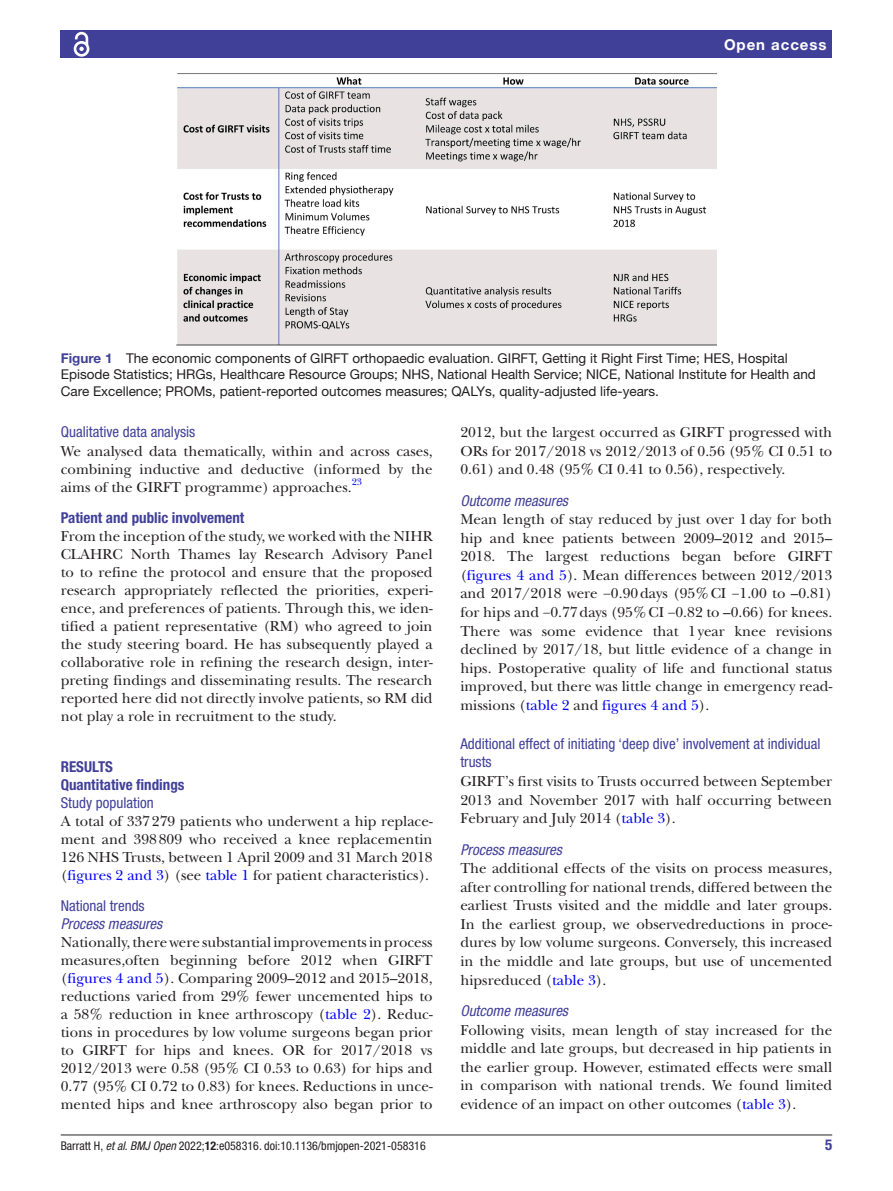
<style>
.page{position:relative;width:893px;height:1191px;background:#fff}
.page>*{position:absolute;margin:0;border:0;box-sizing:border-box;transform-origin:0 0}
.t1{font:15px/18px "New Baskerville";color:#231f20;text-align:justify}
.t2{font:condensed 15px/18px "Helvetica Neue LT Std";color:#414099}
.t3{font:italic condensed 15px "Helvetica Neue LT Std";color:#414099}
.t4{font:700 condensed 15px/18px "Helvetica Neue LT Std";color:#414099}
.t5{font:700 15px "Helvetica Neue LT Std";letter-spacing:.065em;color:#fff}
.t6{font:13.5px/16.2px "Helvetica Neue LT Std";color:#231f20}
.t7{font:condensed 12px "Helvetica Neue LT Std";color:#231f20}
.t8{font:9.9px "New Baskerville";color:#00f}
.s1{font-weight:700;color:#414099}
.s2{color:#00f}
.s3{font-style:italic}
.s4{font-weight:700}
</style>
<div class="page">
<hr style="left:61px;top:1134px;width:771px;height:1px;background:#231f20">
<div style="left:61px;top:31px;width:771px;height:27px;background:#414099"></div>
<svg style="left:73px;top:31px;width:17px;height:26px"></svg>
<img style="left:176px;top:73px;width:540px;height:272px">
<p class="t5" style="left:724px;top:35px;width:104px">Open access</p>
<p class="t6" style="left:61px;top:350px;width:757px"><span class="s1">Figure 1</span> The economic components of GIRFT orthopaedic evaluation. GIRFT, Getting it Right First Time; HES, Hospital<br>Episode Statistics; HRGs, Healthcare Resource Groups; NHS, National Health Service; NICE, National Institute for Health and<br>Care Excellence; PROMs, patient-reported outcomes measures; QALYs, quality-adjusted life-years.</p>
<p class="t2" style="left:61px;top:423px;width:136px">Qualitative data analysis</p>
<p class="t1" style="left:61px;top:442px;width:373px">We analysed data thematically, within and across cases, combining inductive and deductive (informed by the aims of the GIRFT programme) approaches.</p>
<p class="t8" style="left:352px;top:476px;width:12px">23</p>
<p class="t4" style="left:61px;top:508px;width:185px">Patient and public involvement</p>
<p class="t1" style="left:61px;top:527px;width:373px">From the inception of the study, we worked with the NIHR CLAHRC North Thames lay Research Advisory Panel to to refine the protocol and ensure that the proposed research appropriately reflected the priorities, experi&shy;ence, and preferences of patients. Through this, we iden&shy;tified a patient representative (RM) who agreed to join the study steering board. He has subsequently played a collaborative role in refining the research design, inter&shy;preting findings and disseminating results. The research reported here did not directly involve patients, so RM did not play a role in recruitment to the study.</p>
<p class="t4" style="left:61px;top:757px;width:125px">RESULTS<br>Quantitative findings</p>
<p class="t2" style="left:61px;top:793px;width:95px">Study population</p>
<p class="t1" style="left:61px;top:812px;width:373px">A total of 337279 patients who underwent a hip replace&shy;ment and 398809 who received a knee replacementin 126 NHS Trusts, between 1 April 2009 and 31 March 2018 (<span class="s2">figures 2 and 3</span>) (see <span class="s2">table 1</span> for patient characteristics).</p>
<p class="t2" style="left:61px;top:897px;width:85px">National trends</p>
<p class="t3" style="left:61px;top:915px;width:103px">Process measures</p>
<p class="t1" style="left:61px;top:933px;width:373px">Nationally, there were substantial improvements in process measures,often beginning before 2012 when GIRFT (<span class="s2">figures 4 and 5</span>). Comparing 2009–2012 and 2015–2018, reductions varied from 29% fewer uncemented hips to a 58% reduction in knee arthroscopy (<span class="s2">table 2</span>). Reduc&shy;tions in procedures by low volume surgeons began prior to GIRFT for hips and knees. OR for 2017/2018 vs 2012/2013 were 0.58 (95% CI 0.53 to 0.63) for hips and 0.77 (95% CI 0.72 to 0.83) for knees. Reductions in unce&shy;mented hips and knee arthroscopy also began prior to</p>
<p class="t1" style="left:460px;top:423px;width:373px;line-height:18.6px">2012, but the largest occurred as GIRFT progressed with ORs for 2017/2018 vs 2012/2013 of 0.56 (95% CI 0.51 to 0.61) and 0.48 (95% CI 0.41 to 0.56), respectively.</p>
<p class="t3" style="left:460px;top:491px;width:109px">Outcome measures</p>
<p class="t1" style="left:460px;top:510px;width:373px;line-height:18.6px">Mean length of stay reduced by just over 1day for both hip and knee patients between 2009–2012 and 2015– 2018. The largest reductions began before GIRFT (<span class="s2">figures 4 and 5</span>). Mean differences between 2012/2013 and 2017/2018 were −0.90days (95%CI −1.00 to –0.81) for hips and −0.77days (95%CI −0.82 to –0.66) for knees.<br>There was some evidence that 1year knee revisions declined by 2017/18, but little evidence of a change in hips. Postoperative quality of life and functional status improved, but there was little change in emergency read&shy;missions (<span class="s2">table 2</span> and <span class="s2">figures 4 and 5</span>).</p>
<p class="t2" style="left:460px;top:735px;width:362px">Additional effect of initiating ‘deep dive’ involvement at individual trusts</p>
<p class="t1" style="left:460px;top:772px;width:373px;line-height:18.6px">GIRFT’s first visits to Trusts occurred between September 2013 and November 2017 with half occurring between February and July 2014 (<span class="s2">table 3</span>).</p>
<p class="t3" style="left:460px;top:840px;width:103px">Process measures</p>
<p class="t1" style="left:460px;top:859px;width:373px;line-height:18.6px">The additional effects of the visits on process measures, after controlling for national trends, differed between the earliest Trusts visited and the middle and later groups.<br>In the earliest group, we observedreductions in proce&shy;dures by low volume surgeons. Conversely, this increased in the middle and late groups, but use of uncemented hipsreduced (<span class="s2">table 3</span>).</p>
<p class="t3" style="left:460px;top:1002px;width:109px">Outcome measures</p>
<p class="t1" style="left:460px;top:1020px;width:373px;line-height:18.6px">Following visits, mean length of stay increased for the middle and late groups, but decreased in hip patients in the earlier group. However, estimated effects were small in comparison with national trends. We found limited evidence of an impact on other outcomes (<span class="s2">table 3</span>).</p>
<p class="t7" style="left:61px;top:1138px;width:367px">Barratt H, <span class="s3">et al</span>. <span class="s3">BMJ Open</span> 2022;<span class="s4">12</span>:e058316. doi:10.1136/bmjopen-2021-058316</p>
<p class="t4" style="left:825px;top:1135px;width:9px">5</p>
</div>
